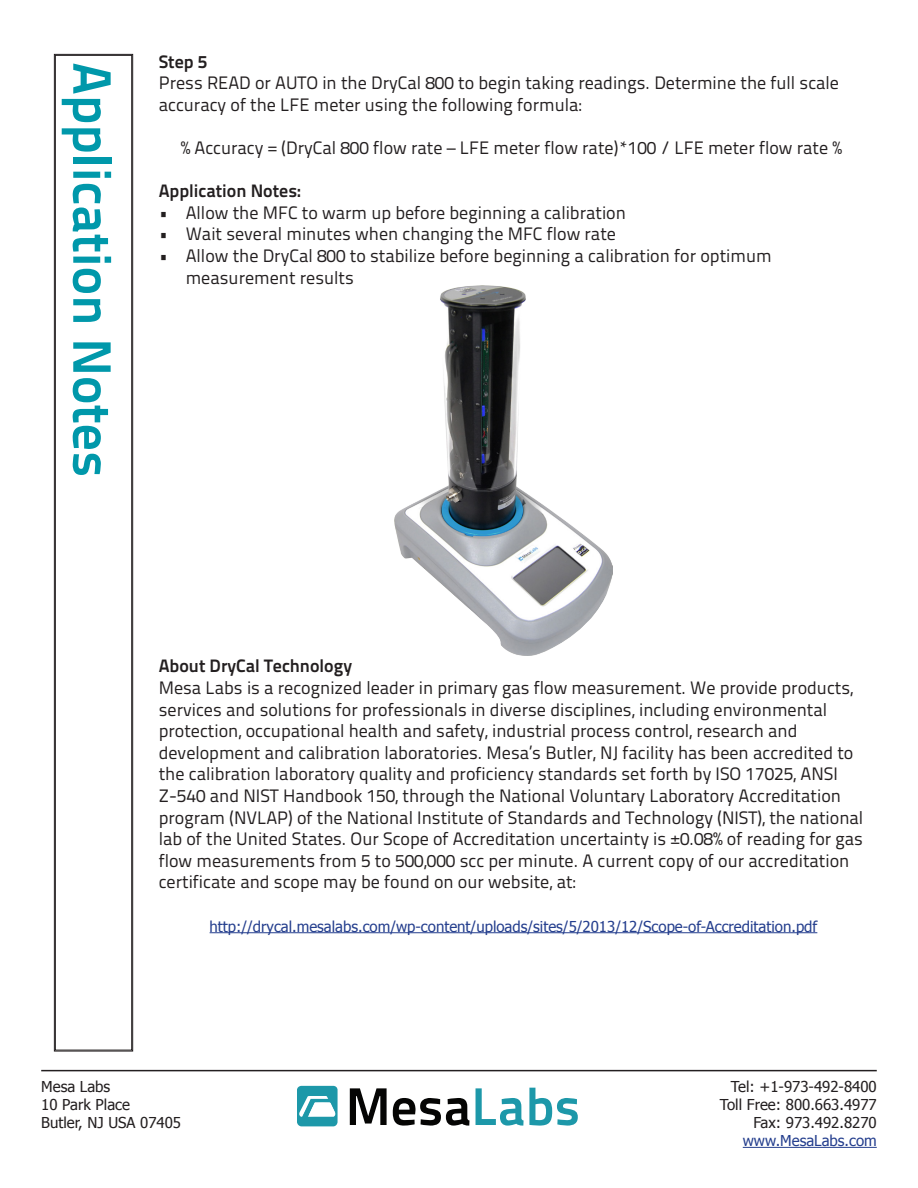
<style>
.page{position:relative;width:918px;height:1188px;background:#fff}
.page>*{position:absolute;margin:0;border:0;box-sizing:border-box;transform-origin:0 0}
.t1{font:700 54px "Titillium Text 22 L";color:#0098aa}
.t2{font:18px/21.6px "Titillium Text 22 L";color:#231f20}
.t3{font:700 18px "Titillium Text 22 L";color:#231f20}
.t4{font:15px "Tahoma";color:#253f8e}
.t5{font:15px "Tahoma";color:#231f20}
</style>
<div class="page">
<hr style="left:210px;top:932px;width:607px;height:1px;background:#253f8e">
<img style="left:395px;top:286px;width:218px;height:369px">
<hr style="left:41px;top:1070px;width:836px;height:1px;background:#231f20">
<hr style="left:743px;top:1147px;width:134px;height:1px;background:#253f8e">
<div style="left:297px;top:1086px;width:41px;height:40px;background:#1d98a9;border-radius:4px"></div>
<svg style="left:299px;top:1096px;width:36px;height:21px"></svg>
<svg style="left:350px;top:1088px;width:37px;height:37px"></svg>
<svg style="left:393px;top:1098px;width:76px;height:28px"></svg>
<svg style="left:476px;top:1088px;width:102px;height:38px"></svg>
<svg style="left:54px;top:54px;width:79px;height:998px"></svg>
<div style="left:55px;top:55px;width:77px;height:995px;border:1px solid #231f20"></div>
<p class="t1" style="left:134px;top:62px;width:417px;rotate:90deg">Application Notes</p>
<p class="t3" style="left:159px;top:47px;width:50px">Step 5</p>
<p class="t2" style="left:159px;top:71px;width:682px">Press READ or AUTO in the DryCal 800 to begin taking readings. Determine the full scale accuracy of the LFE meter using the following formula:</p>
<p class="t2" style="left:181px;top:136px;width:663px">% Accuracy = (DryCal 800 flow rate – LFE meter flow rate)*100 / LFE meter flow rate %</p>
<p class="t3" style="left:159px;top:177px;width:144px">Application Notes:</p>
<p class="t2" style="left:159px;top:201px;width:469px">• Allow the MFC to warm up before beginning a calibration</p>
<p class="t2" style="left:159px;top:222px;width:459px">• Wait several minutes when changing the MFC flow rate</p>
<p class="t2" style="left:186px;top:244px;width:587px;text-indent:-27px">• Allow the DryCal 800 to stabilize before beginning a calibration for optimum measurement results</p>
<p class="t3" style="left:159px;top:652px;width:195px">About DryCal Technology</p>
<p class="t2" style="left:159px;top:676px;width:706px">Mesa Labs is a recognized leader in primary gas flow measurement. We provide products, services and solutions for professionals in diverse disciplines, including environmental protection, occupational health and safety, industrial process control, research and development and calibration laboratories. Mesa’s Butler, NJ facility has been accredited to the calibration laboratory quality and proficiency standards set forth by ISO 17025, ANSI Z-540 and NIST Handbook 150, through the National Voluntary Laboratory Accreditation program (NVLAP) of the National Institute of Standards and Technology (NIST), the national lab of the United States. Our Scope of Accreditation uncertainty is ±0.08% of reading for gas flow measurements from 5 to 500,000 scc per minute. A current copy of our accreditation certificate and scope may be found on our website, at:</p>
<p class="t4" style="left:210px;top:916px;width:609px">http://drycal.mesalabs.com/wp-content/uploads/sites/5/2013/12/Scope-of-Accreditation.pdf</p>
<p class="t5" style="left:41px;top:1077px;width:71px">Mesa Labs</p>
<p class="t5" style="left:41px;top:1095px;width:90px">10 Park Place</p>
<p class="t5" style="left:41px;top:1113px;width:141px">Butler, NJ USA 07405</p>
<p class="t5" style="left:731px;top:1077px;width:147px">Tel: +1-973-492-8400</p>
<p class="t5" style="left:720px;top:1095px;width:158px">Toll Free: 800.663.4977</p>
<p class="t5" style="left:753px;top:1113px;width:125px">Fax: 973.492.8270</p>
<p class="t4" style="left:743px;top:1131px;width:136px">www.MesaLabs.com</p>
</div>
